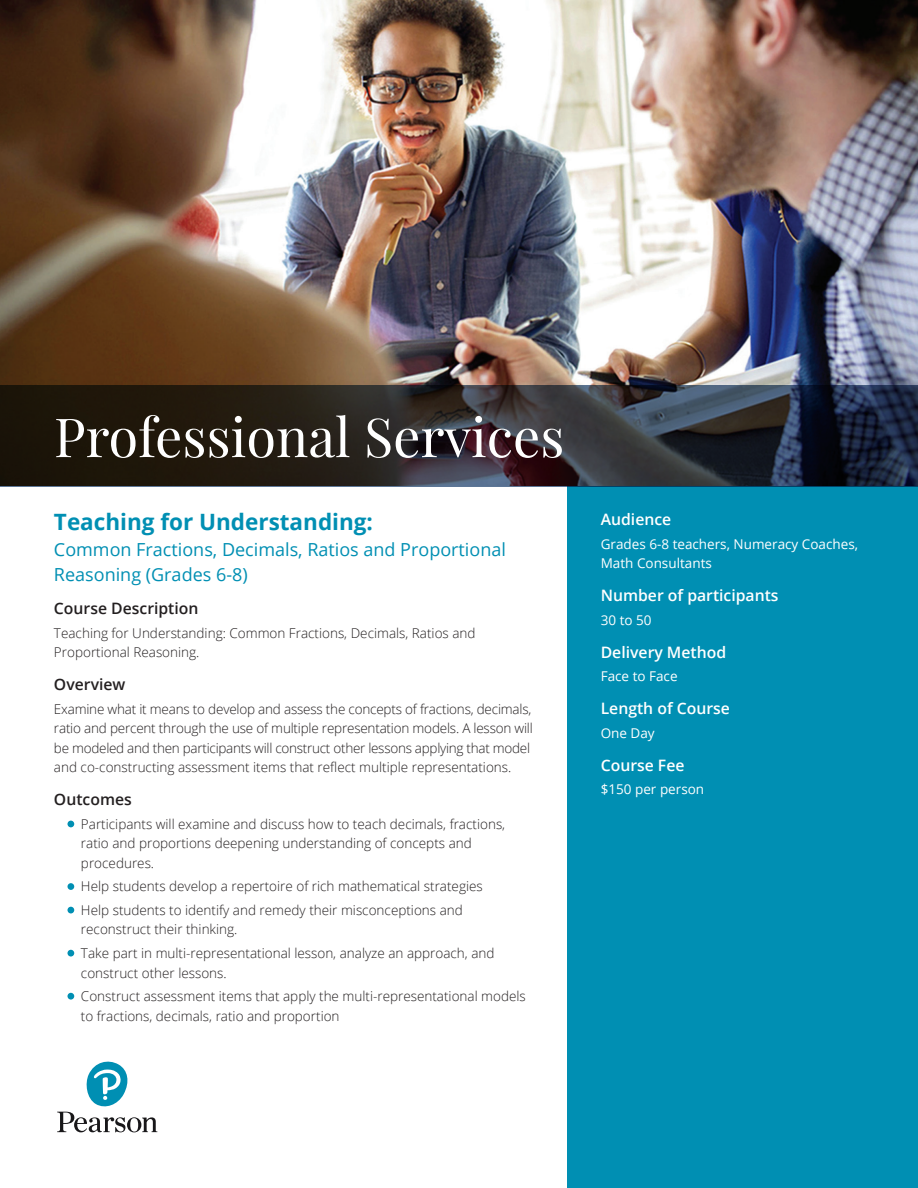
<style>
.page{position:relative;width:918px;height:1188px;background:#fff}
.page>*{position:absolute;margin:0;border:0;box-sizing:border-box;transform-origin:0 0}
.t1{font:54px "Playfair Display";color:#fff}
.H1-Head{font:700 22.5px "Open Sans";color:#008fb3}
.H2-subHead{font:18px/25.5px "Open Sans";color:#008fb3}
.H3-subHead{font:600 15.75px "Open Sans";color:#fff}
.H3-subHead-2{font:600 15.75px "Open Sans";color:#231f20}
.Bullets{font:300 13.5px/19.5px "Open Sans";color:#231f20}
.Text-1st_Paragraph{font:300 13.5px/19.5px "Open Sans";letter-spacing:-.015em;color:#231f20}
.Text-1st_Paragraph-2{font:13.5px/19.5px "Open Sans";color:#fff}
</style>
<div class="page">
<div style="left:567px;top:487px;width:351px;height:701px;background:#008fb3"></div>
<img style="left:0;top:0;width:918px;height:385px">
<svg style="left:0;top:385px;width:918px;height:102px;background:#282729"></svg>
<svg style="left:57px;top:1061px;width:100px;height:71px"></svg>
<div style="left:67px;top:821px;width:7px;height:6px;background:#008fb3;border-radius:50%"></div>
<div style="left:67px;top:883px;width:7px;height:7px;background:#008fb3;border-radius:50%"></div>
<div style="left:67px;top:907px;width:7px;height:6px;background:#008fb3;border-radius:50%"></div>
<div style="left:67px;top:950px;width:7px;height:7px;background:#008fb3;border-radius:50%"></div>
<div style="left:67px;top:993px;width:7px;height:7px;background:#008fb3;border-radius:50%"></div>
<h1 class="t1" style="left:54px;top:403px;width:512px">Professional Services</h1>
<p class="H1-Head" style="left:54px;top:506px;width:321px">Teaching for Understanding:</p>
<p class="H2-subHead" style="left:54px;top:536px;width:453px">Common Fractions, Decimals, Ratios and Proportional<br>Reasoning (Grades 6-8)</p>
<p class="H3-subHead-2" style="left:54px;top:598px;width:146px">Course Description</p>
<p class="Text-1st_Paragraph" style="left:54px;top:623px;width:423px">Teaching for Understanding: Common Fractions, Decimals, Ratios and<br>Proportional Reasoning.</p>
<p class="H3-subHead-2" style="left:54px;top:674px;width:73px">Overview</p>
<p class="Text-1st_Paragraph" style="left:54px;top:699px;width:480px">Examine what it means to develop and assess the concepts of fractions, decimals, ratio and percent through the use of multiple representation models. A lesson will be modeled and then participants will construct other lessons applying that model and co-constructing assessment items that reflect multiple representations.</p>
<p class="H3-subHead-2" style="left:54px;top:789px;width:79px">Outcomes</p>
<p class="Bullets" style="left:81px;top:814px;width:426px">Participants will examine and discuss how to teach decimals, fractions, ratio and proportions deepening understanding of concepts and procedures.</p>
<p class="Bullets" style="left:81px;top:876px;width:403px">Help students develop a repertoire of rich mathematical strategies</p>
<p class="Bullets" style="left:81px;top:900px;width:383px">Help students to identify and remedy their misconceptions and reconstruct their thinking.</p>
<p class="Bullets" style="left:81px;top:943px;width:415px">Take part in multi-representational lesson, analyze an approach, and construct other lessons.</p>
<p class="Bullets" style="left:81px;top:986px;width:446px">Construct assessment items that apply the multi-representational models to fractions, decimals, ratio and proportion</p>
<p class="H3-subHead" style="left:601px;top:509px;width:72px">Audience</p>
<p class="Text-1st_Paragraph-2" style="left:601px;top:534px;width:259px">Grades 6-8 teachers, Numeracy Coaches,<br>Math Consultants</p>
<p class="H3-subHead" style="left:601px;top:585px;width:179px">Number of participants</p>
<p class="Text-1st_Paragraph-2" style="left:601px;top:610px;width:52px">30 to 50</p>
<p class="H3-subHead" style="left:601px;top:641px;width:127px">Delivery Method</p>
<p class="Text-1st_Paragraph-2" style="left:601px;top:666px;width:78px">Face to Face</p>
<p class="H3-subHead" style="left:601px;top:698px;width:131px">Length of Course</p>
<p class="Text-1st_Paragraph-2" style="left:601px;top:723px;width:56px">One Day</p>
<p class="H3-subHead" style="left:601px;top:754px;width:85px">Course Fee</p>
<p class="Text-1st_Paragraph-2" style="left:601px;top:779px;width:105px">$150 per person</p>
</div>
